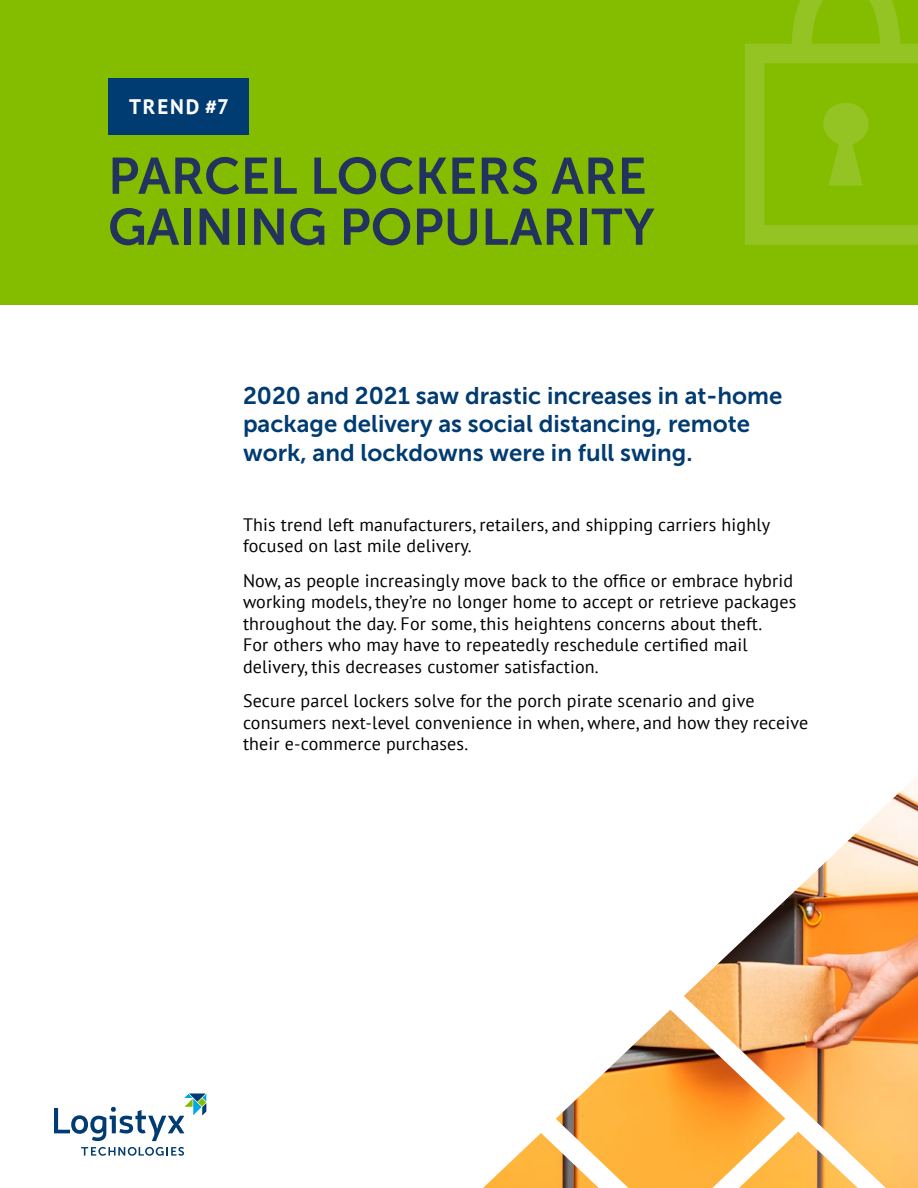
<style>
.page{position:relative;width:918px;height:1188px;background:#fff}
.page>*{position:absolute;margin:0;border:0;box-sizing:border-box;transform-origin:0 0}
.t1{font:51px/51px "Museo Sans 700";color:#24335d}
.t2{font:24px/28.8px "Museo Sans 700";color:#003b71}
.t3{font:700 21px "PT Sans";letter-spacing:.09em;color:#fff}
.t4{font:18px/21.6px "PT Sans";letter-spacing:.01em;color:#000}
</style>
<div class="page">
<svg style="left:81px;top:1147px;width:103px;height:9px"></svg>
<svg style="left:54px;top:1094px;width:152px;height:47px"></svg>
<div style="left:0;top:0;width:918px;height:305px;background:#84bd00"></div>
<div style="left:108px;top:78px;width:140px;height:57px;background:#003b71"></div>
<svg style="left:745px;top:0;width:173px;height:245px"></svg>
<svg style="left:483px;top:782px;width:435px;height:406px"></svg>
<p class="t3" style="left:129px;top:93px;width:101px">TREND #7</p>
<h1 class="t1" style="left:108px;top:151px;width:548px">PARCEL LOCKERS ARE<br>GAINING POPULARITY</h1>
<h2 class="t2" style="left:243px;top:381px;width:541px">2020 and 2021 saw drastic increases in at-home package delivery as social distancing, remote work, and lockdowns were in full swing.</h2>
<p class="t4" style="left:243px;top:513px;width:529px">This trend left manufacturers, retailers, and shipping carriers highly focused on last mile delivery.</p>
<p class="t4" style="left:243px;top:569px;width:555px">Now, as people increasingly move back to the office or embrace hybrid working models, they’re no longer home to accept or retrieve packages throughout the day. For some, this heightens concerns about theft.<br>For others who may have to repeatedly reschedule certified mail delivery, this decreases customer satisfaction.</p>
<p class="t4" style="left:243px;top:690px;width:567px">Secure parcel lockers solve for the porch pirate scenario and give consumers next-level convenience in when, where, and how they receive their e-commerce purchases.</p>
</div>
